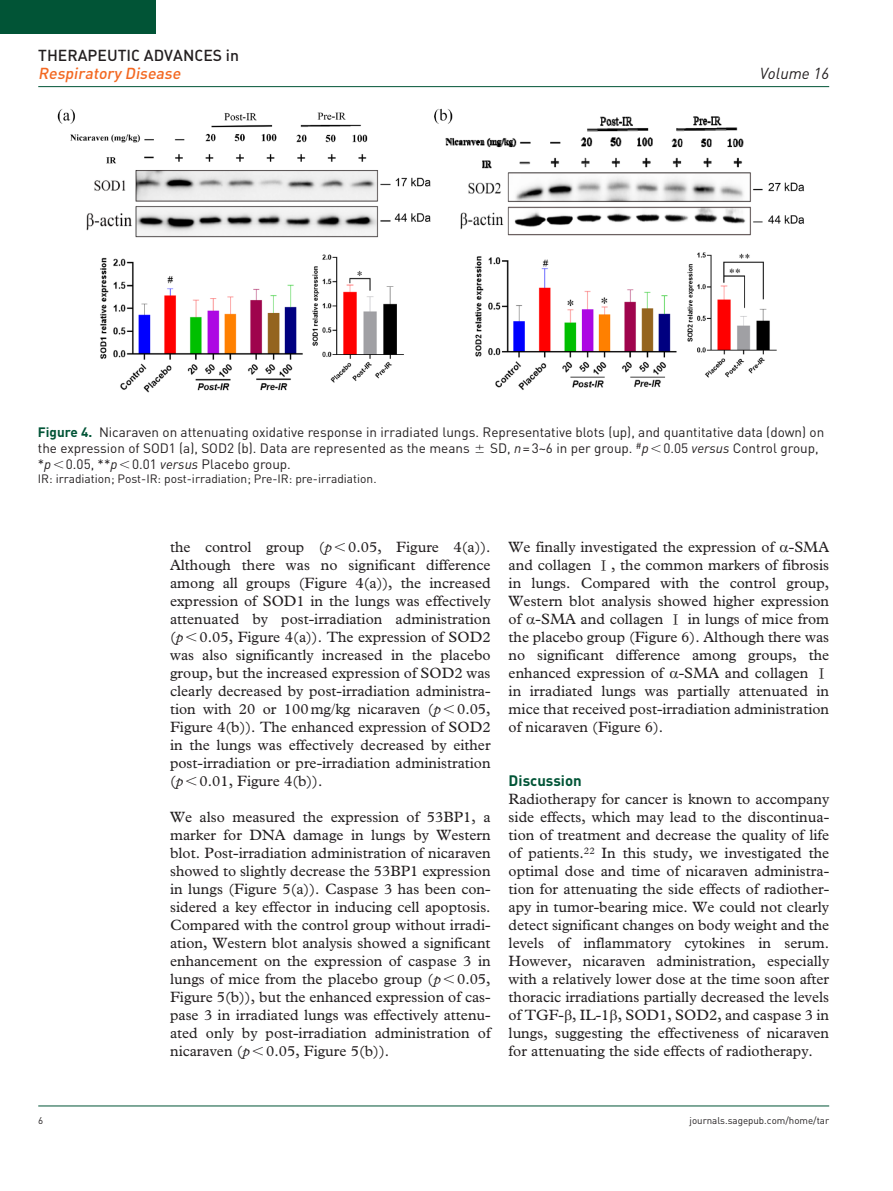
<style>
.page{position:relative;width:893px;height:1191px;background:#fff}
.page>*{position:absolute;margin:0;border:0;box-sizing:border-box;transform-origin:0 0}
.t1{font:15.75px "DIN Medium Alternate";color:#231f20}
.t2{font:italic 15.75px "DIN Medium Alternate";color:#f36821}
.t3{font:italic 15.75px "DIN";color:#231f20}
.t4{font:15px/18px "Plantin Std";color:#231f20;text-align:justify}
.t5{font:700 15px "DIN";color:#015436}
.t6{font:13.5px/15.8px "DIN";color:#231f20}
.t7{font:12px "DIN";color:#231f20}
.t8{font:9.75px "DIN";color:#231f20}
.s1{font-weight:700;color:#015436}
.s2{font-style:italic}
.s3{font-family:"DF Kai Shu SB Estd BF"}
</style>
<div class="page">
<hr style="left:38px;top:86px;width:791px;height:1px;background:#015436">
<hr style="left:38px;top:1105px;width:791px;height:1px;background:#015436">
<div style="left:0;top:0;width:155px;height:34px;background:#015436"></div>
<img style="left:57px;top:108px;width:748px;height:285px">
<p class="t1" style="left:38px;top:45px;width:202px">THERAPEUTIC ADVANCES IN</p>
<p class="t2" style="left:38px;top:63px;width:147px">Respiratory Disease</p>
<p class="t3" style="left:760px;top:63px;width:71px">Volume 16</p>
<p class="t6" style="left:38px;top:424px;width:788px"><span class="s1">Figure 4.</span> Nicaraven on attenuating oxidative response in irradiated lungs. Representative blots (up), and quantitative data (down) on the expression of SOD1 (a), SOD2 (b). Data are represented as the means</p>
<p class="t6" style="left:490px;top:440px;width:330px">SD, <span class="s2">n</span>=3~6 in per group. <sup>#</sup><span class="s2">p</span> 0.05 <span class="s2">versus</span> Control group,</p>
<p class="t6" style="left:38px;top:456px;width:255px">*<span class="s2">p</span> 0.05, **<span class="s2">p</span> 0.01 <span class="s2">versus</span> Placebo group.</p>
<p class="t7" style="left:38px;top:471px;width:340px">IR: irradiation; Post-IR: post-irradiation; Pre-IR: pre-irradiation.</p>
<p class="t4" style="left:170px;top:538px;width:322px">the control group (<span class="s2">p</span> 0.05, Figure 4(a)).<br>Although there was no significant difference among all groups (Figure 4(a)), the increased expression of SOD1 in the lungs was effectively attenuated by post-irradiation administration (<span class="s2">p</span> 0.05, Figure 4(a)). The expression of SOD2 was also significantly increased in the placebo group, but the increased expression of SOD2 was clearly decreased by post-irradiation administra&shy;tion with 20 or 100mg/kg nicaraven (<span class="s2">p</span> 0.05, Figure 4(b)). The enhanced expression of SOD2 in the lungs was effectively decreased by either post-irradiation or pre-irradiation administration (<span class="s2">p</span> 0.01, Figure 4(b)).</p>
<p class="t4" style="left:170px;top:808px;width:322px">We also measured the expression of 53BP1, a marker for DNA damage in lungs by Western blot. Post-irradiation administration of nicaraven showed to slightly decrease the 53BP1 expression in lungs (Figure 5(a)). Caspase 3 has been con&shy;sidered a key effector in inducing cell apoptosis.<br>Compared with the control group without irradi&shy;ation, Western blot analysis showed a significant enhancement on the expression of caspase 3 in lungs of mice from the placebo group (<span class="s2">p</span> 0.05, Figure 5(b)), but the enhanced expression of cas&shy;pase 3 in irradiated lungs was effectively attenu&shy;ated only by post-irradiation administration of nicaraven (<span class="s2">p</span> 0.05, Figure 5(b)).</p>
<p class="t4" style="left:509px;top:538px;width:322px">We finally investigated the expression of -SMA and collagen <span class="s3">Ⅰ</span>, the common markers of fibrosis in lungs. Compared with the control group, Western blot analysis showed higher expression of -SMA and collagen <span class="s3">Ⅰ</span> in lungs of mice from the placebo group (Figure 6). Although there was no significant difference among groups, the enhanced expression of -SMA and collagen <span class="s3">Ⅰ </span>in irradiated lungs was partially attenuated in mice that received post-irradiation administration of nicaraven (Figure 6).</p>
<p class="t5" style="left:509px;top:771px;width:75px">Discussion</p>
<p class="t4" style="left:509px;top:790px;width:322px">Radiotherapy for cancer is known to accompany side effects, which may lead to the discontinua&shy;tion of treatment and decrease the quality of life of patients.<sup>22</sup> In this study, we investigated the optimal dose and time of nicaraven administra&shy;tion for attenuating the side effects of radiother&shy;apy in tumor-bearing mice. We could not clearly detect significant changes on body weight and the levels of inflammatory cytokines in serum.<br>However, nicaraven administration, especially with a relatively lower dose at the time soon after thoracic irradiations partially decreased the levels of TGF- , IL-1 , SOD1, SOD2, and caspase 3 in lungs, suggesting the effectiveness of nicaraven for attenuating the side effects of radiotherapy.</p>
<p class="t8" style="left:38px;top:1114px;width:7px">6</p>
<p class="t8" style="left:689px;top:1114px;width:141px">journals.sagepub.com/home/tar</p>
</div>
